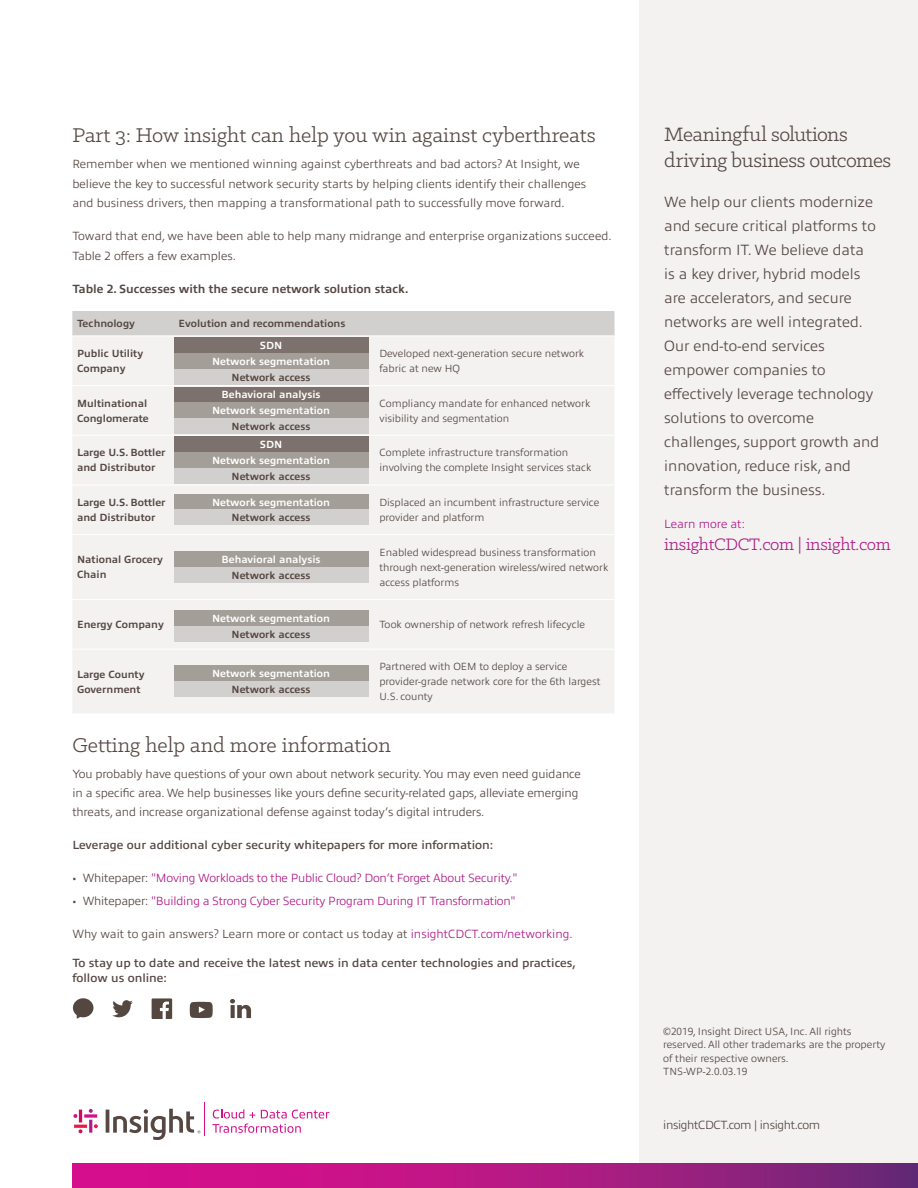
<style>
.page{position:relative;width:918px;height:1188px;background:#fff}
.page>*{position:absolute;margin:0;border:0;box-sizing:border-box;transform-origin:0 0}
.t1{font:22.5px "Klinic Slab";color:#554742}
.t2{font:21.9px/26.2px "Klinic Slab";letter-spacing:-.02em;color:#554742}
.t3{font:18.75px "Klinic Slab";letter-spacing:-.015em;color:#b01c87}
.t4{font:300 15px/24px "Allumi Pro";color:#554742}
.t5{font:300 12px/19.5px "Allumi Pro";color:#554742}
.t6{font:600 12px/15px "Allumi Pro";color:#554742}
.t7{font:300 12px "Allumi Pro";letter-spacing:-.02em;color:#b01c87}
.t8{font:700 12px "Allumi Pro";color:#554742}
.t9{font:300 12px "Allumi Pro";letter-spacing:-.03em;color:#554742}
.t10{font:300 12px "Allumi Pro";color:#b01c87}
.t11{font:300 10.5px/15px "Allumi Pro";color:#554742}
.t12{font:700 10.5px/15px "Allumi Pro";color:#554742}
.t13{font:700 10.5px/15.8px "Allumi Pro";color:#fff;text-align:center}
.s1{color:#554742}
.s2{color:#b01c87}
</style>
<div class="page">
<div style="left:639px;top:0;width:279px;height:1188px;background:#f3f2f1"></div>
<div style="left:72px;top:311px;width:543px;height:25px;background:#d2d0ce"></div>
<div style="left:73px;top:337px;width:541px;height:376px;background:#f3f2f1"></div>
<hr style="left:72px;top:385px;width:102px;height:1px;background:#fff">
<hr style="left:174px;top:385px;width:201px;height:1px;background:#fff">
<hr style="left:375px;top:385px;width:240px;height:1px;background:#fff">
<hr style="left:72px;top:435px;width:102px;height:1px;background:#fff">
<hr style="left:174px;top:435px;width:201px;height:1px;background:#fff">
<hr style="left:375px;top:435px;width:240px;height:1px;background:#fff">
<hr style="left:72px;top:485px;width:102px;height:1px;background:#fff">
<hr style="left:174px;top:485px;width:201px;height:1px;background:#fff">
<hr style="left:375px;top:485px;width:240px;height:1px;background:#fff">
<hr style="left:72px;top:534px;width:102px;height:1px;background:#fff">
<hr style="left:174px;top:534px;width:201px;height:1px;background:#fff">
<hr style="left:375px;top:534px;width:240px;height:1px;background:#fff">
<hr style="left:72px;top:599px;width:102px;height:1px;background:#fff">
<hr style="left:174px;top:599px;width:201px;height:1px;background:#fff">
<hr style="left:375px;top:599px;width:240px;height:1px;background:#fff">
<hr style="left:72px;top:649px;width:102px;height:1px;background:#fff">
<hr style="left:174px;top:649px;width:201px;height:1px;background:#fff">
<hr style="left:375px;top:649px;width:240px;height:1px;background:#fff">
<div style="left:174px;top:338px;width:194px;height:15px;background:#7d716d"></div>
<div style="left:174px;top:353px;width:194px;height:16px;background:#a49e99"></div>
<div style="left:174px;top:369px;width:194px;height:16px;background:#d2d0ce"></div>
<div style="left:174px;top:387px;width:194px;height:15px;background:#7d716d"></div>
<div style="left:174px;top:402px;width:194px;height:16px;background:#a49e99"></div>
<div style="left:174px;top:418px;width:194px;height:16px;background:#d2d0ce"></div>
<div style="left:174px;top:436px;width:194px;height:16px;background:#7d716d"></div>
<div style="left:174px;top:452px;width:194px;height:16px;background:#a49e99"></div>
<div style="left:174px;top:468px;width:194px;height:16px;background:#d2d0ce"></div>
<div style="left:174px;top:494px;width:194px;height:16px;background:#a49e99"></div>
<div style="left:174px;top:510px;width:194px;height:15px;background:#d2d0ce"></div>
<div style="left:174px;top:551px;width:194px;height:16px;background:#a49e99"></div>
<div style="left:174px;top:567px;width:194px;height:16px;background:#d2d0ce"></div>
<div style="left:174px;top:610px;width:194px;height:16px;background:#a49e99"></div>
<div style="left:174px;top:626px;width:194px;height:16px;background:#d2d0ce"></div>
<div style="left:174px;top:666px;width:194px;height:15px;background:#a49e99"></div>
<div style="left:174px;top:681px;width:194px;height:16px;background:#d2d0ce"></div>
<svg style="left:112px;top:1000px;width:21px;height:17px"></svg>
<svg style="left:152px;top:998px;width:20px;height:21px"></svg>
<svg style="left:190px;top:1002px;width:23px;height:16px"></svg>
<svg style="left:230px;top:999px;width:21px;height:19px"></svg>
<svg style="left:73px;top:998px;width:20px;height:21px"></svg>
<svg style="left:72px;top:1163px;width:846px;height:25px;background:#af1983"></svg>
<hr style="left:205px;top:1102px;width:1px;height:34px;background:#d40e8c">
<svg style="left:212px;top:1109px;width:117px;height:24px"></svg>
<svg style="left:73px;top:1109px;width:25px;height:24px"></svg>
<svg style="left:106px;top:1109px;width:94px;height:31px"></svg>
<h1 class="t1" style="left:72px;top:121px;width:525px">Part 3: How insight can help you win against cyberthreats</h1>
<p class="t5" style="left:72px;top:153px;width:515px">Remember when we mentioned winning against cyberthreats and bad actors? At Insight, we believe the key to successful network security starts by helping clients identify their challenges and business drivers, then mapping a transformational path to successfully move forward.</p>
<p class="t5" style="left:72px;top:225px;width:541px">Toward that end, we have been able to help many midrange and enterprise organizations succeed.<br>Table 2 offers a few examples.</p>
<p class="t8" style="left:72px;top:280px;width:338px">Table 2. Successes with the secure network solution stack.</p>
<p class="t12" style="left:77px;top:315px;width:59px">Technology</p>
<p class="t12" style="left:179px;top:315px;width:168px">Evolution and recommendations</p>
<p class="t12" style="left:77px;top:345px;width:68px">Public Utility<br>Company</p>
<p class="t11" style="left:379px;top:345px;width:206px">Developed next-generation secure network fabric at new HQ</p>
<p class="t12" style="left:77px;top:395px;width:73px">Multinational<br>Conglomerate</p>
<p class="t11" style="left:379px;top:395px;width:212px">Compliancy mandate for enhanced network visibility and segmentation</p>
<p class="t12" style="left:77px;top:444px;width:90px">Large U.S. Bottler and Distributor</p>
<p class="t11" style="left:379px;top:445px;width:214px">Complete infrastructure transformation involving the complete Insight services stack</p>
<p class="t12" style="left:77px;top:494px;width:90px">Large U.S. Bottler and Distributor</p>
<p class="t11" style="left:379px;top:494px;width:221px">Displaced an incumbent infrastructure service provider and platform</p>
<p class="t12" style="left:77px;top:551px;width:87px">National Grocery<br>Chain</p>
<p class="t11" style="left:379px;top:544px;width:230px">Enabled widespread business transformation through next-generation wireless/wired network access platforms</p>
<p class="t12" style="left:77px;top:616px;width:88px">Energy Company</p>
<p class="t11" style="left:379px;top:616px;width:207px">Took ownership of network refresh lifecycle</p>
<p class="t13" style="left:212px;top:337px;width:119px">SDN<br>Network segmentation</p>
<p class="t12" style="left:232px;top:369px;width:80px">Network access</p>
<p class="t13" style="left:212px;top:386px;width:119px">Behavioral analysis<br>Network segmentation</p>
<p class="t12" style="left:232px;top:418px;width:80px">Network access</p>
<p class="t13" style="left:212px;top:436px;width:119px">SDN<br>Network segmentation</p>
<p class="t12" style="left:232px;top:468px;width:80px">Network access</p>
<p class="t13" style="left:212px;top:493px;width:119px">Network segmentation</p>
<p class="t12" style="left:232px;top:509px;width:80px">Network access</p>
<p class="t13" style="left:221px;top:551px;width:101px">Behavioral analysis</p>
<p class="t12" style="left:232px;top:567px;width:80px">Network access</p>
<p class="t13" style="left:212px;top:610px;width:119px">Network segmentation</p>
<p class="t12" style="left:232px;top:626px;width:80px">Network access</p>
<p class="t13" style="left:212px;top:665px;width:119px">Network segmentation</p>
<p class="t12" style="left:232px;top:681px;width:80px">Network access</p>
<p class="t12" style="left:77px;top:666px;width:69px">Large County<br>Government</p>
<p class="t11" style="left:379px;top:658px;width:223px">Partnered with OEM to deploy a service provider-grade network core for the 6th largest<br>U.S. county</p>
<h1 class="t1" style="left:72px;top:731px;width:320px">Getting help and more information</h1>
<p class="t5" style="left:72px;top:763px;width:510px;line-height:19px">You probably have questions of your own about network security. You may even need guidance in a specific area. We help businesses like yours define security-related gaps, alleviate emerging threats, and increase organizational defense against today’s digital intruders.</p>
<p class="t6" style="left:72px;top:836px;width:422px">Leverage our additional cyber security whitepapers for more information:</p>
<p class="t7" style="left:72px;top:869px;width:447px"><span class="s1">• Whitepaper:</span> "Moving Workloads to the Public Cloud? Don’t Forget About Security."</p>
<p class="t7" style="left:72px;top:893px;width:445px"><span class="s1">• Whitepaper:</span> "Building a Strong Cyber Security Program During IT Transformation"</p>
<p class="t5" style="left:72px;top:924px;width:502px">Why wait to gain answers? Learn more or contact us today at <span class="s2">insightCDCT.com/networking.</span></p>
<p class="t6" style="left:72px;top:954px;width:505px">To stay up to date and receive the latest news in data center technologies and practices, follow us online:</p>
<h2 class="t2" style="left:664px;top:120px;width:229px">Meaningful solutions driving business outcomes</h2>
<p class="t4" style="left:664px;top:189px;width:216px">We help our clients modernize and secure critical platforms to transform IT. We believe data<br>is a key driver, hybrid models are accelerators, and secure networks are well integrated.<br>Our end-to-end services empower companies to effectively leverage technology solutions to overcome challenges, support growth and innovation, reduce risk, and transform the business.</p>
<p class="t10" style="left:664px;top:515px;width:82px">Learn more at:</p>
<h3 class="t3" style="left:664px;top:533px;width:228px">insightCDCT.com | insight.com</h3>
<p class="t11" style="left:663px;top:1023px;width:224px;line-height:13.5px">©2019, Insight Direct USA, Inc. All rights reserved. All other trademarks are the property of their respective owners.<br>TNS-WP-2.0.03.19</p>
<p class="t9" style="left:663px;top:1117px;width:159px">insightCDCT.com | insight.com</p>
</div>
